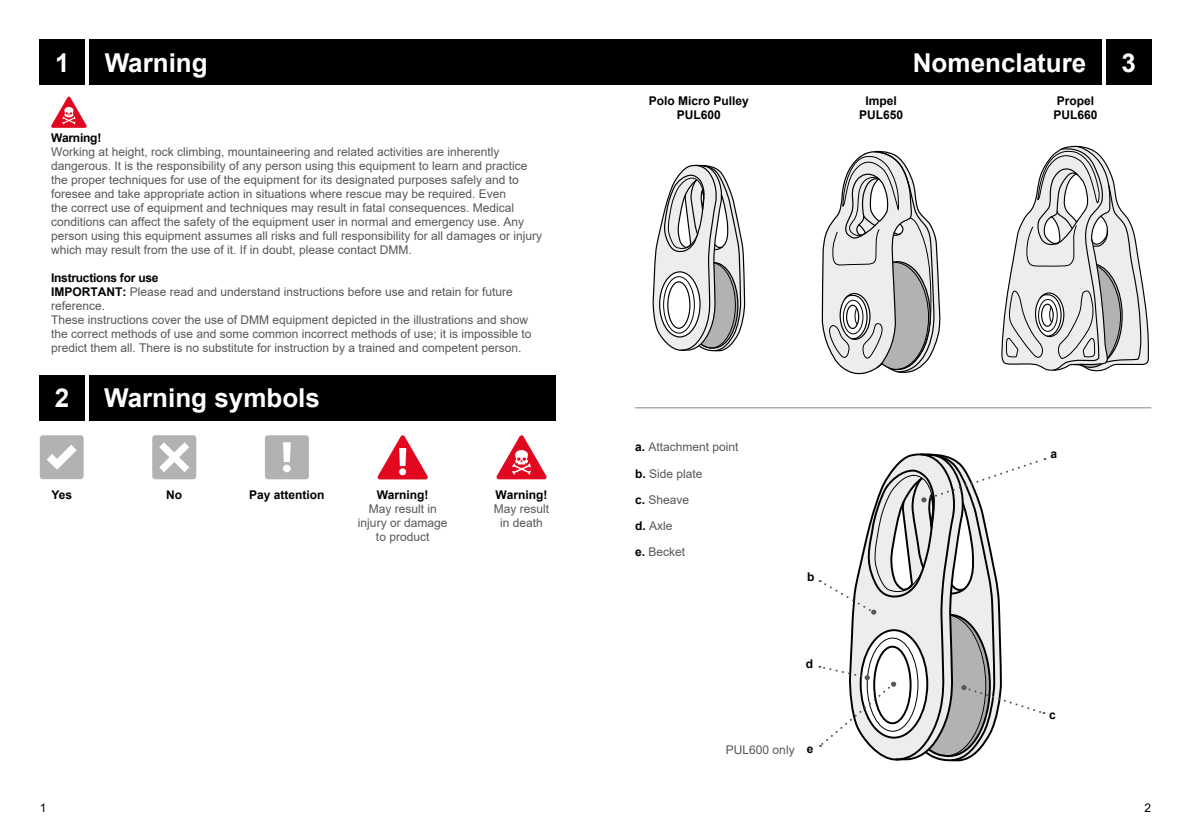
<style>
.page{position:relative;width:1191px;height:840px;background:#fff}
.page>*{position:absolute;margin:0;border:0;box-sizing:border-box;transform-origin:0 0}
.t1{font:700 26px "Arial";color:#fff}
.t2{font:12px/14px "Arial";color:#575756}
.t3{font:700 12px/14px "Arial";color:#000;text-align:center}
.t4{font:700 12px "Arial";letter-spacing:-.02em;color:#000}
.t5{font:12px "Arial";color:#000}
.s1{font-weight:700;color:#000}
</style>
<div class="page">
<svg style="left:51px;top:96px;width:36px;height:32px"></svg>
<hr style="left:635px;top:407px;width:516px;height:1px;background:#878787">
<svg style="left:652px;top:164px;width:94px;height:188px"></svg>
<svg style="left:659px;top:272px;width:41px;height:65px"></svg>
<div style="left:659px;top:271px;width:41px;height:66px;border:1px solid #000;border-radius:50%"></div>
<div style="left:668px;top:282px;width:22px;height:46px;background:#fff;border-radius:50%"></div>
<div style="left:667px;top:281px;width:23px;height:47px;border:1px solid #000;border-radius:50%"></div>
<div style="left:663px;top:276px;width:31px;height:57px;border:1px solid #000;border-radius:50%"></div>
<svg style="left:821px;top:150px;width:120px;height:224px"></svg>
<div style="left:843px;top:300px;width:20px;height:34px;border:1px solid #000;border-radius:50%"></div>
<svg style="left:1001px;top:145px;width:148px;height:227px"></svg>
<svg style="left:819px;top:453px;width:226px;height:309px"></svg>
<div style="left:89px;top:40px;width:506px;height:45px;background:#000"></div>
<div style="left:40px;top:40px;width:45px;height:45px;background:#000"></div>
<div style="left:89px;top:374px;width:467px;height:46px;background:#000"></div>
<div style="left:40px;top:374px;width:45px;height:46px;background:#000"></div>
<svg style="left:377px;top:435px;width:51px;height:44px"></svg>
<div style="left:399px;top:468px;width:7px;height:7px;background:#fff;border-radius:50%"></div>
<svg style="left:496px;top:435px;width:50px;height:44px"></svg>
<div style="left:41px;top:436px;width:42px;height:42px;background:#b3b2b2;border-radius:2px"></div>
<div style="left:40px;top:435px;width:44px;height:44px;border:1px solid #b3b2b2;border-radius:2px"></div>
<svg style="left:47px;top:445px;width:30px;height:24px"></svg>
<div style="left:153px;top:435px;width:42px;height:43px;background:#b3b2b2;border-radius:2px"></div>
<div style="left:152px;top:435px;width:44px;height:44px;border:1px solid #b3b2b2;border-radius:2px"></div>
<svg style="left:159px;top:442px;width:30px;height:30px"></svg>
<div style="left:266px;top:436px;width:42px;height:42px;background:#b3b2b2;border-radius:2px"></div>
<div style="left:265px;top:435px;width:44px;height:44px;border:1px solid #b3b2b2;border-radius:2px"></div>
<svg style="left:283px;top:442px;width:8px;height:20px"></svg>
<div style="left:283px;top:464px;width:8px;height:8px;background:#fff;border-radius:50%"></div>
<div style="left:595px;top:40px;width:507px;height:45px;background:#000"></div>
<div style="left:1105px;top:40px;width:46px;height:45px;background:#000"></div>
<h1 class="t1" style="left:55px;top:44px;width:16px">1</h1>
<h1 class="t1" style="left:105px;top:44px;width:105px">Warning</h1>
<p class="t4" style="left:51px;top:129px;width:52px">Warning!</p>
<p class="t2" style="left:51px;top:144px;width:492px">Working at height, rock climbing, mountaineering and related activities are inherently dangerous. It is the responsibility of any person using this equipment to learn and practice the proper techniques for use of the equipment for its designated purposes safely and to foresee and take appropriate action in situations where rescue may be required. Even<br>the correct use of equipment and techniques may result in fatal consequences. Medical conditions can affect the safety of the equipment user in normal and emergency use. Any person using this equipment assumes all risks and full responsibility for all damages or injury which may result from the use of it. If in doubt, please contact DMM.</p>
<p class="t2" style="left:51px;top:270px;width:482px"><span class="s1">Instructions for use<br>IMPORTANT:</span> Please read and understand instructions before use and retain for future reference.<br>These instructions cover the use of DMM equipment depicted in the illustrations and show the correct methods of use and some common incorrect methods of use; it is impossible to predict them all. There is no substitute for instruction by a trained and competent person.</p>
<h1 class="t1" style="left:55px;top:379px;width:16px">2</h1>
<h1 class="t1" style="left:104px;top:379px;width:217px">Warning symbols</h1>
<p class="t3" style="left:51px;top:488px;width:22px">Yes</p>
<p class="t3" style="left:166px;top:488px;width:17px">No</p>
<p class="t3" style="left:249px;top:488px;width:77px">Pay attention</p>
<p class="t3" style="left:377px;top:488px;width:53px">Warning!</p>
<p class="t2" style="left:358px;top:501px;width:91px;text-align:center">May result in injury or damage to product</p>
<p class="t3" style="left:495px;top:488px;width:53px">Warning!</p>
<p class="t2" style="left:494px;top:501px;width:57px;text-align:center">May result in death</p>
<h1 class="t1" style="left:913px;top:44px;width:175px">Nomenclature</h1>
<h1 class="t1" style="left:1121px;top:44px;width:16px">3</h1>
<p class="t3" style="left:648px;top:94px;width:102px">Polo Micro Pulley<br>PUL600</p>
<p class="t3" style="left:859px;top:94px;width:46px">Impel<br>PUL650</p>
<p class="t3" style="left:1053px;top:94px;width:46px;text-align:left">Propel<br>PUL660</p>
<p class="t2" style="left:635px;top:434px;width:105px;line-height:26px"><span class="s1">a.</span> Attachment point <span class="s1">b.</span> Side plate<br><span class="s1">c.</span> Sheave<br><span class="s1">d.</span> Axle<br><span class="s1">e.</span> Becket</p>
<p class="t3" style="left:807px;top:569px;width:9px">b</p>
<p class="t3" style="left:806px;top:657px;width:9px">d</p>
<p class="t2" style="left:726px;top:742px;width:89px">PUL600 only <span class="s1">e</span></p>
<p class="t3" style="left:1050px;top:447px;width:8px">a</p>
<p class="t3" style="left:1049px;top:707px;width:8px">c</p>
<p class="t5" style="left:40px;top:798px;width:8px">1</p>
<p class="t5" style="left:1144px;top:798px;width:8px">2</p>
</div>
